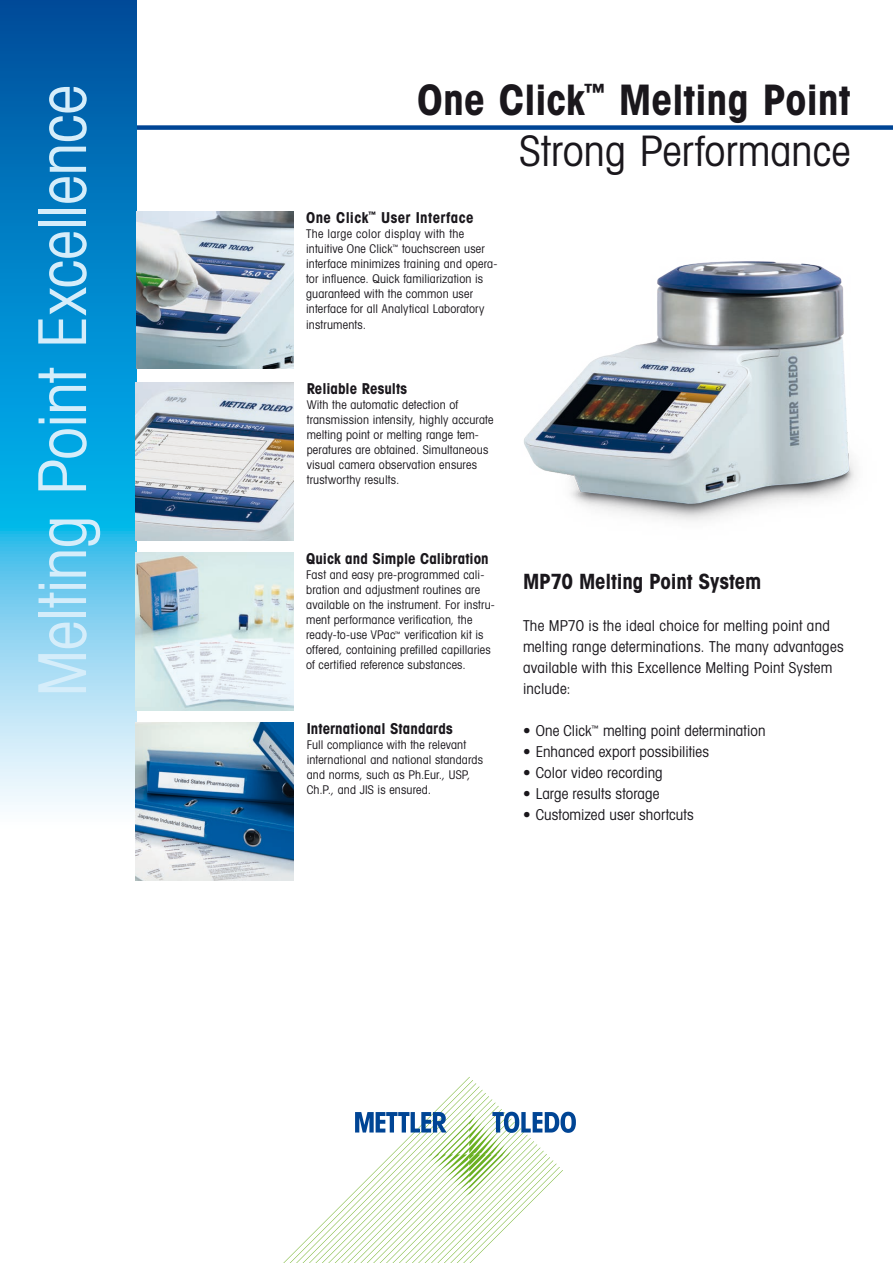
<style>
.page{position:relative;width:893px;height:1263px;background:#fff}
.page>*{position:absolute;margin:0;border:0;box-sizing:border-box;transform-origin:0 0}
.t1{font:66px "Avant Gardefor MT Bk";letter-spacing:-.015em;color:#d5edfa}
._1___Titel{font:42px "Avant Gardefor MT Bd";letter-spacing:-.005em;color:#1a171c}
._1___Titel-2{font:42px "Avant Gardefor MT Bk";letter-spacing:.005em;color:#1a171c}
._3___Lauftext_10_14{font:21px "Avant Gardefor MT Bd";letter-spacing:-.01em;color:#1a171c}
.al{font:15px/21px "Avant Gardefor MT Bk";letter-spacing:.01em;color:#1a171c}
.Lauftext_8_10{font:15px "Avant Gardefor MT Bd";letter-spacing:.005em;color:#1a171c}
.Lauftext_8_10-2{font:15px "Avant Gardefor MT Bd";letter-spacing:.025em;color:#1a171c}
.Lauftext_8_10-3{font:12px/15px "Avant Gardefor MT Bk";letter-spacing:.015em;color:#1a171c}
.Lauftext_8_10-4{font:7.5px "Avant Gardefor MT Bd";color:#1a171c}
</style>
<div class="page">
<div style="left:111px;top:125px;width:782px;height:5px;background:#004595"></div>
<svg style="left:283px;top:1077px;width:293px;height:186px"></svg>
<svg style="left:0;top:0;width:136px;height:838px;background:#3da4d7"></svg>
<img style="left:136px;top:383px;width:157px;height:157px">
<img style="left:136px;top:723px;width:157px;height:157px">
<img style="left:136px;top:212px;width:157px;height:157px">
<img style="left:136px;top:553px;width:157px;height:157px">
<img style="left:524px;top:261px;width:332px;height:260px">
<p class="t1" style="left:22px;top:697px;width:613px;rotate:-90deg">Melting Point Excellence</p>
<p class="_1___Titel" style="left:417px;top:73px;width:435px">One Click<sup>™</sup> Melting Point</p>
<p class="_1___Titel-2" style="left:520px;top:125px;width:332px">Strong Performance</p>
<p class="Lauftext_8_10" style="left:306px;top:208px;width:64px">One Click</p>
<p class="Lauftext_8_10-4" style="left:369px;top:209px;width:9px">™</p>
<p class="Lauftext_8_10-2" style="left:381px;top:208px;width:94px">User Interface</p>
<p class="Lauftext_8_10-3" style="left:306px;top:226px;width:193px">The large color display with the intuitive One Click<sup>™</sup> touchscreen user interface minimizes training and opera&shy;tor influence. Quick familiarization is guaranteed with the common user interface for all Analytical Laboratory instruments.</p>
<p class="Lauftext_8_10" style="left:307px;top:379px;width:102px">Reliable Results</p>
<p class="Lauftext_8_10-3" style="left:307px;top:396px;width:188px">With the automatic detection of transmission intensity, highly accurate melting point or melting range tem&shy;peratures are obtained. Simultaneous visual camera observation ensures trustworthy results.</p>
<p class="Lauftext_8_10" style="left:306px;top:549px;width:184px">Quick and Simple Calibration</p>
<p class="Lauftext_8_10-3" style="left:306px;top:567px;width:190px">Fast and easy pre-programmed cali&shy;bration and adjustment routines are available on the instrument. For instru&shy;ment performance verification, the ready-to-use VPac<sup>™</sup> verification kit is offered, containing prefilled capillaries of certified reference substances.</p>
<p class="_3___Lauftext_10_14" style="left:523px;top:568px;width:240px">MP70 Melting Point System</p>
<p class="al" style="left:523px;top:615px;width:322px">The MP70 is the ideal choice for melting point and melting range determinations. The many advantages available with this Excellence Melting Point System include:</p>
<p class="al" style="left:523px;top:720px;width:244px">• One Click<sup>™</sup> melting point determination</p>
<p class="al" style="left:523px;top:741px;width:188px">• Enhanced export possibilities</p>
<p class="al" style="left:523px;top:762px;width:141px">• Color video recording</p>
<p class="al" style="left:523px;top:783px;width:138px">• Large results storage</p>
<p class="al" style="left:523px;top:804px;width:172px">• Customized user shortcuts</p>
<p class="Lauftext_8_10" style="left:307px;top:719px;width:148px">International Standards</p>
<p class="Lauftext_8_10-3" style="left:307px;top:737px;width:178px">Full compliance with the relevant international and national standards and norms, such as Ph.Eur., USP,<br>Ch.P., and JIS is ensured.</p>
</div>
